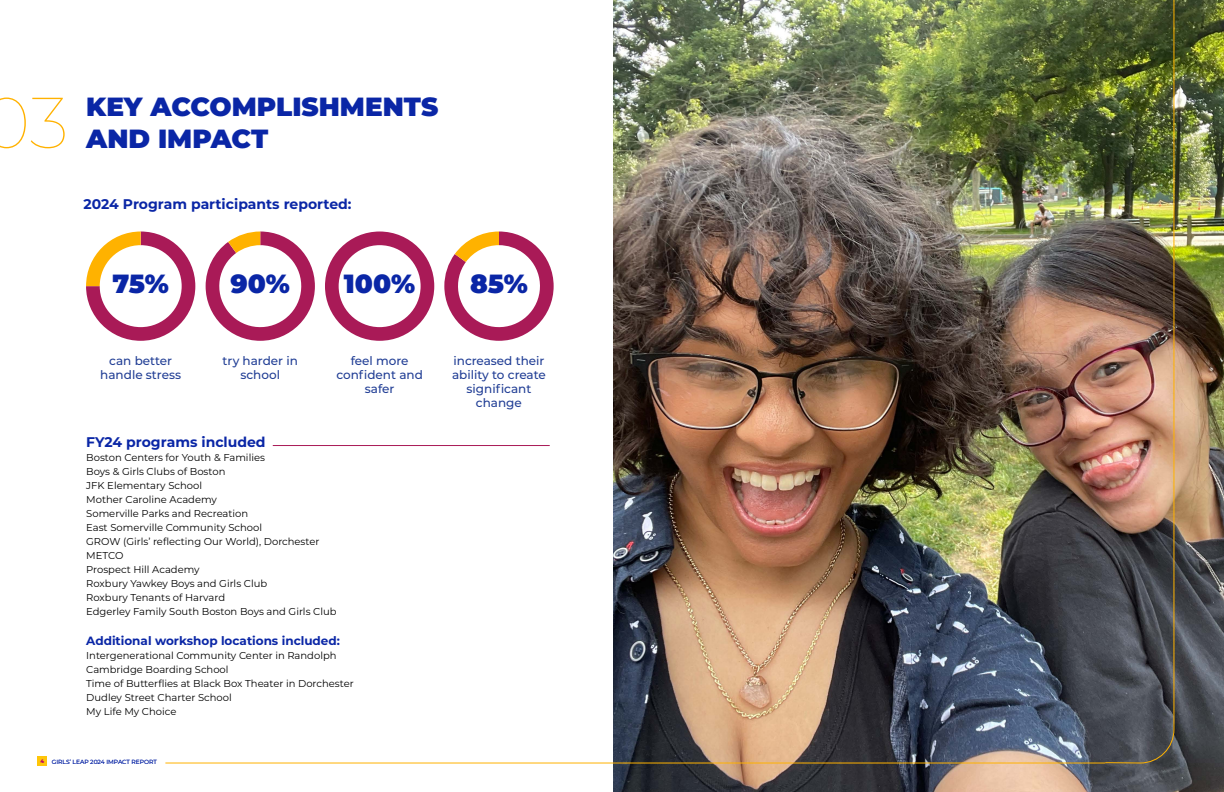
<style>
.page{position:relative;width:1224px;height:792px;background:#fff}
.page>*{position:absolute;margin:0;border:0;box-sizing:border-box;transform-origin:0 0}
.t1{font:100 72px "Montserrat";color:#ffb200}
.t2{font:900 26.3px/31.5px "Montserrat";color:#0a26a6}
.t3{font:700 14px "Montserrat";color:#0a26a6}
.t4{font:500 12px/14px "Montserrat";color:#213e95;text-align:center}
.t5{font:700 12px "Montserrat";color:#0a26a6}
.t6{font:10px/14px "Montserrat";color:#000}
.t7{font:6px "Montserrat";color:#0a26a6}
.t8{font:900 5.1px "Montserrat";color:#bd0067}
</style>
<div class="page">
<img style="left:613px;top:0;width:611px;height:792px">
<svg style="left:86px;top:232px;width:109px;height:109px"></svg>
<svg style="left:325px;top:232px;width:109px;height:109px"></svg>
<svg style="left:206px;top:232px;width:109px;height:109px"></svg>
<svg style="left:444px;top:232px;width:110px;height:109px"></svg>
<hr style="left:273px;top:445px;width:277px;height:1px;background:#a91a57">
<div style="left:37px;top:756px;width:10px;height:10px;background:#ffc609"></div>
<img style="left:1105px;top:0;width:69px;height:764px">
<hr style="left:165px;top:763px;width:940px;height:1px;background:#ffb200">
<h1 class="t1" style="left:-17px;top:75px;width:87px">03</h1>
<h2 class="t2" style="left:86px;top:89px;width:354px">KEY ACCOMPLISHMENTS<br>AND IMPACT</h2>
<h3 class="t3" style="left:84px;top:194px;width:269px">2024 Program participants reported:</h3>
<h2 class="t2" style="left:112px;top:266px;width:58px">75%</h2>
<h2 class="t2" style="left:230px;top:266px;width:61px">90%</h2>
<h2 class="t2" style="left:344px;top:266px;width:73px">100%</h2>
<h2 class="t2" style="left:470px;top:266px;width:59px">85%</h2>
<p class="t4" style="left:100px;top:353px;width:82px">can better handle stress</p>
<p class="t4" style="left:223px;top:353px;width:77px">try harder in school</p>
<p class="t4" style="left:336px;top:353px;width:88px">feel more confident and safer</p>
<p class="t4" style="left:452px;top:353px;width:95px">increased their ability to create significant change</p>
<h3 class="t3" style="left:86px;top:432px;width:181px">FY24 programs included</h3>
<p class="t6" style="left:86px;top:450px;width:252px">Boston Centers for Youth &amp; Families<br>Boys &amp; Girls Clubs of Boston<br>JFK Elementary School<br>Mother Caroline Academy<br>Somerville Parks and Recreation<br>East Somerville Community School<br>GROW (Girls’ reflecting Our World), Dorchester<br>METCO<br>Prospect Hill Academy<br>Roxbury Yawkey Boys and Girls Club<br>Roxbury Tenants of Harvard<br>Edgerley Family South Boston Boys and Girls Club</p>
<p class="t5" style="left:86px;top:632px;width:255px">Additional workshop locations included:</p>
<p class="t6" style="left:86px;top:648px;width:269px">Intergenerational Community Center in Randolph Cambridge Boarding School<br>Time of Butterflies at Black Box Theater in Dorchester Dudley Street Charter School<br>My Life My Choice</p>
<p class="t8" style="left:41px;top:757px;width:5px">41</p>
<p class="t7" style="left:52px;top:758px;width:107px">GIRLS’ LEAP 2024 IMPACT REPORT</p>
</div>
